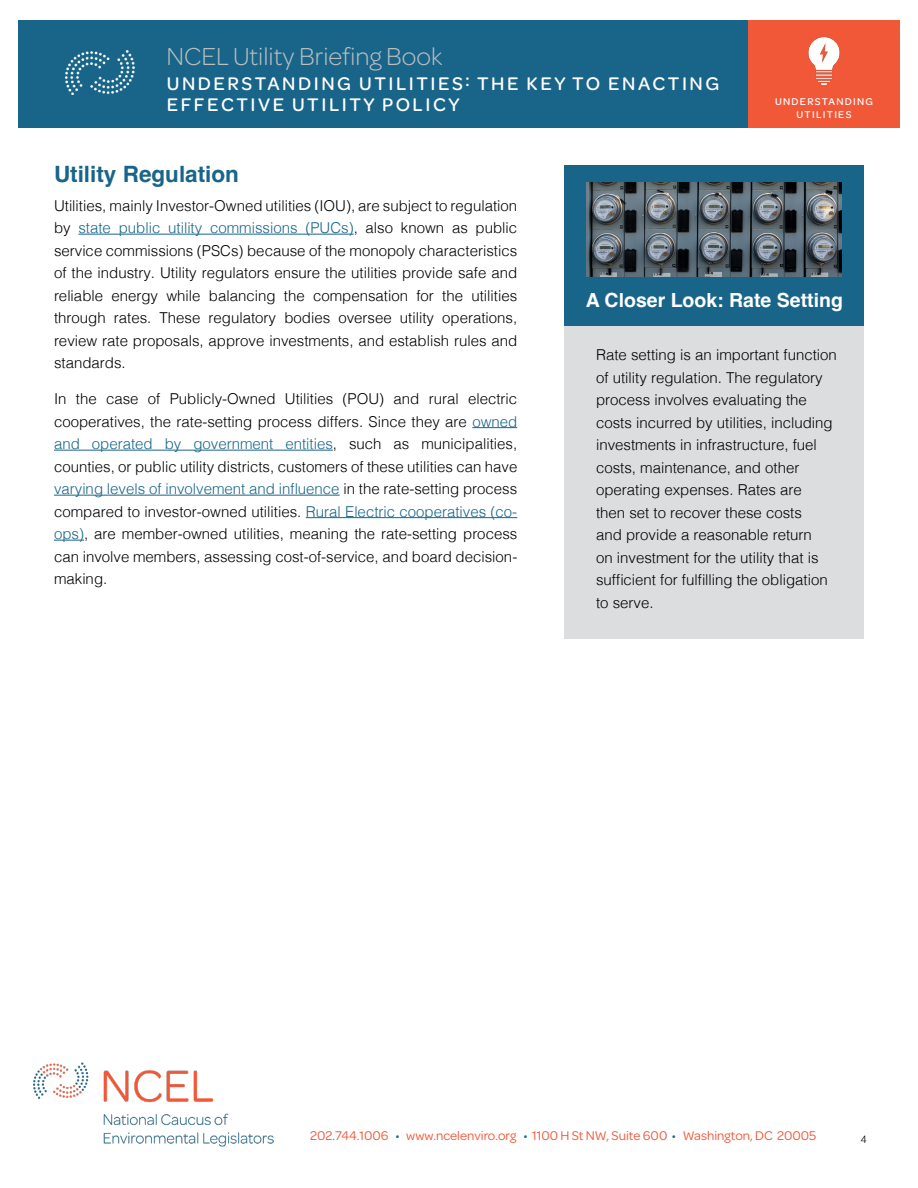
<style>
.page{position:relative;width:918px;height:1188px;background:#fff}
.page>*{position:absolute;margin:0;border:0;box-sizing:border-box;transform-origin:0 0}
.t1{font:300 26.25px "Omnes";color:#bcbec0}
.t2{font:700 22.5px "Helvetica";color:#186589}
.t3{font:500 19.5px/21px "Omnes";letter-spacing:.13em;color:#fff}
.t4{font:700 19.5px "Helvetica";color:#fff}
.t5{font:300 15px/22.5px "Helvetica";color:#000;text-align:justify}
.t6{font:13.5px "Omnes";color:#f15838}
.t7{font:500 10.5px/12.6px "Omnes";letter-spacing:.12em;color:#fff;text-align:center}
.t8{font:300 10.5px "Helvetica";color:#000}
.s1{color:#186589}
</style>
<div class="page">
<div style="left:18px;top:20px;width:882px;height:108px;background:#186589"></div>
<img style="left:66px;top:51px;width:68px;height:44px">
<img style="left:34px;top:1063px;width:239px;height:84px">
<hr style="left:78px;top:234px;width:276px;height:1px;background:#186589">
<hr style="left:472px;top:427px;width:45px;height:1px;background:#186589">
<hr style="left:54px;top:450px;width:279px;height:1px;background:#186589">
<hr style="left:54px;top:495px;width:286px;height:1px;background:#186589">
<hr style="left:306px;top:517px;width:211px;height:1px;background:#186589">
<hr style="left:54px;top:540px;width:30px;height:1px;background:#186589">
<div style="left:565px;top:214px;width:299px;height:424px;background:#dcddde"></div>
<div style="left:565px;top:165px;width:299px;height:161px;background:#186589"></div>
<img style="left:586px;top:182px;width:256px;height:94px">
<div style="left:748px;top:20px;width:152px;height:108px;background:#f15838"></div>
<img style="left:808px;top:37px;width:32px;height:49px">
<h1 class="t1" style="left:167px;top:39px;width:277px">NCEL Utility Briefing Book</h1>
<h3 class="t3" style="left:167px;top:71px;width:554px">UNDERSTANDING UTILITIES: THE KEY TO ENACTING<br>EFFECTIVE UTILITY POLICY</h3>
<p class="t7" style="left:775px;top:95px;width:100px">UNDERSTANDING<br>UTILITIES</p>
<h2 class="t2" style="left:54px;top:160px;width:187px">Utility Regulation</h2>
<p class="t5" style="left:54px;top:193px;width:465px">Utilities, mainly Investor-Owned utilities (IOU), are subject to regulation by <span class="s1">state public utility commissions (PUCs)</span>, also known as public service commissions (PSCs) because of the monopoly characteristics of the industry. Utility regulators ensure the utilities provide safe and reliable energy while balancing the compensation for the utilities through rates. These regulatory bodies oversee utility operations, review rate proposals, approve investments, and establish rules and standards.</p>
<p class="t5" style="left:54px;top:386px;width:465px">In the case of Publicly-Owned Utilities (POU) and rural electric cooperatives, the rate-setting process differs. Since they are <span class="s1">owned and operated by government entities</span>, such as municipalities, counties, or public utility districts, customers of these utilities can have <span class="s1">varying levels of involvement and influence</span> in the rate-setting process compared to investor-owned utilities. <span class="s1">Rural Electric cooperatives (co&shy;ops)</span>, are member-owned utilities, meaning the rate-setting process can involve members, assessing cost-of-service, and board decision&shy;making.</p>
<h3 class="t4" style="left:586px;top:288px;width:259px">A Closer Look: Rate Setting</h3>
<p class="t5" style="left:596px;top:343px;width:242px;text-align:left">Rate setting is an important function of utility regulation. The regulatory process involves evaluating the costs incurred by utilities, including investments in infrastructure, fuel costs, maintenance, and other operating expenses. Rates are<br>then set to recover these costs<br>and provide a reasonable return<br>on investment for the utility that is sufficient for fulfilling the obligation to serve.</p>
<p class="t6" style="left:310px;top:1127px;width:508px">202.744.1006 <span class="s1">•</span> www.ncelenviro.org <span class="s1">•</span> 1100 H St NW, Suite 600 <span class="s1">•</span> Washington, DC 20005</p>
<p class="t8" style="left:861px;top:1130px;width:7px">4</p>
</div>
